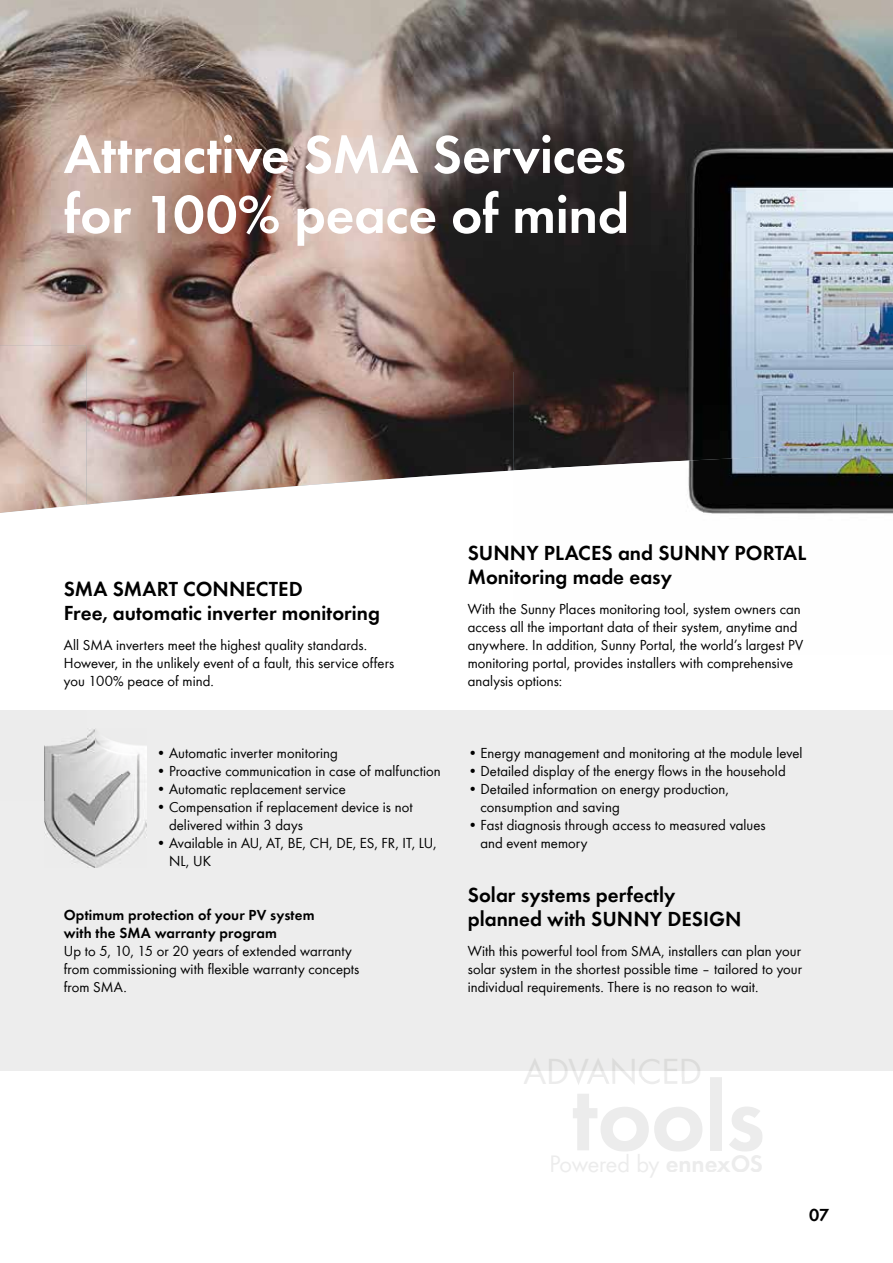
<style>
.page{position:relative;width:893px;height:1263px;background:#fff}
.page>*{position:absolute;margin:0;border:0;box-sizing:border-box;transform-origin:0 0}
.t1{font:600 55.5px/60px "SMA Futura Global";letter-spacing:-.005em;color:#fff}
.t2{font:600 21px/24px "SMA Futura Global";color:#000}
.t3{font:600 18px "SMA Futura Global";color:#000}
.t4{font:15px/18px "SMA Futura Global";letter-spacing:.005em;color:#000}
.t5{font:600 15px/18px "SMA Futura Global";letter-spacing:.01em;color:#000}
</style>
<div class="page">
<img style="left:0;top:0;width:893px;height:429px">
<svg style="left:86px;top:429px;width:428px;height:76px"></svg>
<div style="left:0;top:710px;width:893px;height:361px;background:#ededed"></div>
<img style="left:0;top:346px;width:86px;height:158px">
<img style="left:0;top:504px;width:86px;height:9px">
<img style="left:514px;top:21px;width:379px;height:431px">
<img style="left:514px;top:452px;width:379px;height:62px">
<svg style="left:576px;top:1077px;width:123px;height:8px"></svg>
<img style="left:86px;top:728px;width:61px;height:46px">
<img style="left:44px;top:774px;width:103px;height:94px">
<img style="left:44px;top:738px;width:42px;height:62px">
<h1 class="t1" style="left:64px;top:124px;width:567px">Attractive SMA Services for 100% peace of mind</h1>
<h2 class="t2" style="left:64px;top:576px;width:318px">SMA SMART CONNECTED<br>Free, automatic inverter monitoring</h2>
<p class="t4" style="left:64px;top:635px;width:332px">All SMA inverters meet the highest quality standards.<br>However, in the unlikely event of a fault, this service offers you 100% peace of mind.</p>
<p class="t4" style="left:156px;top:743px;width:183px">• Automatic inverter monitoring</p>
<p class="t4" style="left:156px;top:761px;width:286px">• Proactive communication in case of malfunction</p>
<p class="t4" style="left:156px;top:779px;width:191px">• Automatic replacement service</p>
<p class="t4" style="left:169px;top:797px;width:245px;text-indent:-13px">• Compensation if replacement device is not delivered within 3 days</p>
<p class="t4" style="left:169px;top:833px;width:269px;text-indent:-13px">• Available in AU, AT, BE, CH, DE, ES, FR, IT, LU,<br>NL, UK</p>
<p class="t5" style="left:64px;top:905px;width:252px">Optimum protection of your PV system with the SMA warranty program</p>
<p class="t4" style="left:64px;top:941px;width:297px">Up to 5, 10, 15 or 20 years of extended warranty from commissioning with flexible warranty concepts from SMA.</p>
<h2 class="t2" style="left:468px;top:540px;width:340px">SUNNY PLACES and SUNNY PORTAL<br>Monitoring made easy</h2>
<p class="t4" style="left:468px;top:599px;width:337px">With the Sunny Places monitoring tool, system owners can access all the important data of their system, anytime and anywhere. In addition, Sunny Portal, the world’s largest PV monitoring portal, provides installers with comprehensive analysis options:</p>
<p class="t4" style="left:468px;top:743px;width:336px">• Energy management and monitoring at the module level</p>
<p class="t4" style="left:468px;top:761px;width:319px">• Detailed display of the energy flows in the household</p>
<p class="t4" style="left:480px;top:779px;width:250px;text-indent:-13px">• Detailed information on energy production, consumption and saving</p>
<p class="t4" style="left:480px;top:815px;width:287px;text-indent:-13px">• Fast diagnosis through access to measured values and event memory</p>
<h2 class="t2" style="left:468px;top:882px;width:275px">Solar systems perfectly planned with SUNNY DESIGN</h2>
<p class="t4" style="left:468px;top:941px;width:336px;text-align:justify">With this powerful tool from SMA, installers can plan your solar system in the shortest possible time – tailored to your individual requirements. There is no reason to wait.</p>
<p class="t3" style="left:809px;top:1204px;width:22px">07</p>
</div>
